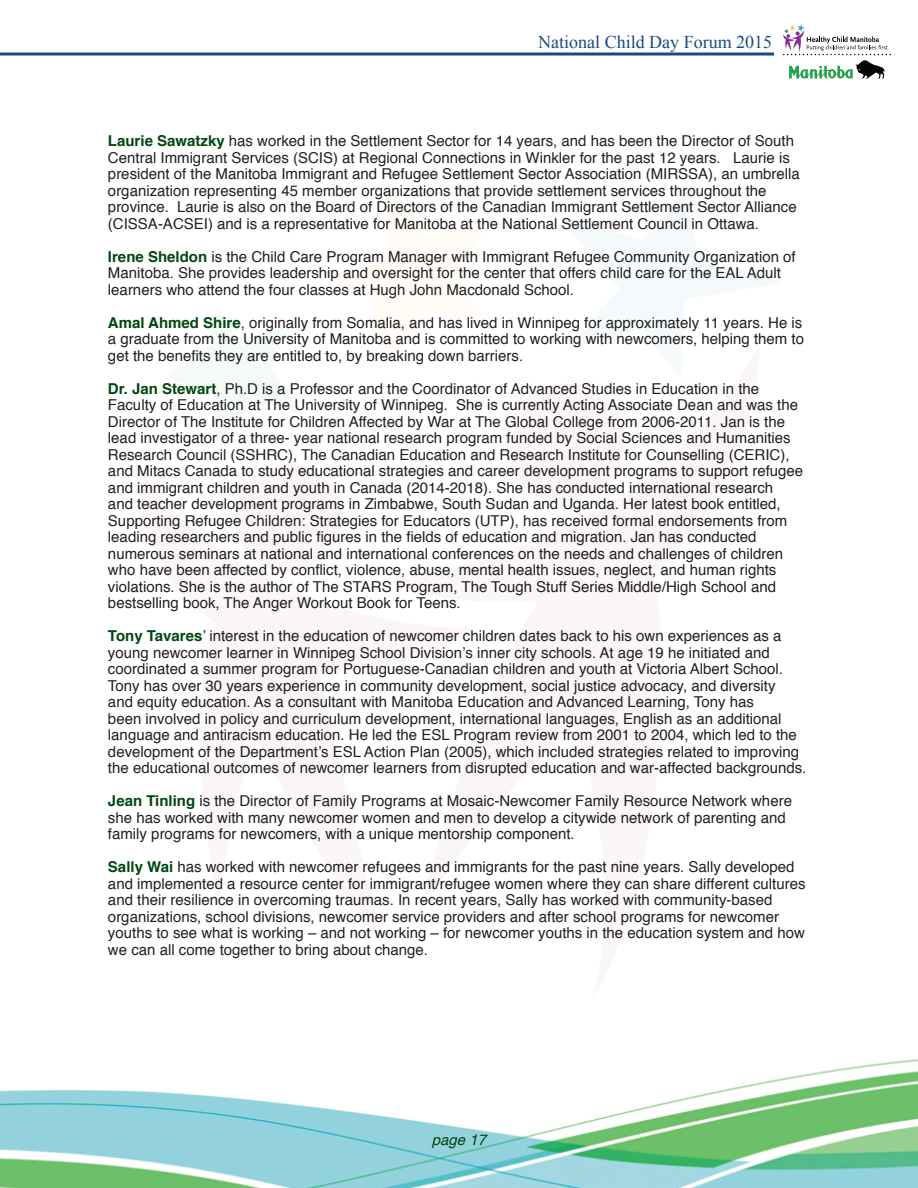
<style>
.page{position:relative;width:918px;height:1188px;background:#fff}
.page>*{position:absolute;margin:0;border:0;box-sizing:border-box;transform-origin:0 0}
.t1{font:18px "Times New Roman";color:#174a7e}
.t2{font:15px/16.5px "Helvetica";color:#231f20}
.t3{font:italic 15px "Helvetica";color:#004710}
.s1{font-weight:700;color:#004710}
</style>
<div class="page">
<svg style="left:0;top:1059px;width:918px;height:129px"></svg>
<svg style="left:168px;top:308px;width:134px;height:134px"></svg>
<svg style="left:564px;top:190px;width:216px;height:156px"></svg>
<svg style="left:0;top:52px;width:774px;height:4px;background:#50779e"></svg>
<svg style="left:783px;top:25px;width:108px;height:54px"></svg>
<p class="t1" style="left:538px;top:30px;width:235px">National Child Day Forum 2015</p>
<p class="t2" style="left:108px;top:133px;width:693px"><span class="s1">Laurie Sawatzky</span> has worked in the Settlement Sector for 14 years, and has been the Director of South Central Immigrant Services (SCIS) at Regional Connections in Winkler for the past 12 years. Laurie is president of the Manitoba Immigrant and Refugee Settlement Sector Association (MIRSSA), an umbrella organization representing 45 member organizations that provide settlement services throughout the province. Laurie is also on the Board of Directors of the Canadian Immigrant Settlement Sector Alliance (CISSA-ACSEI) and is a representative for Manitoba at the National Settlement Council in Ottawa.</p>
<p class="t2" style="left:108px;top:249px;width:689px"><span class="s1">Irene Sheldon</span> is the Child Care Program Manager with Immigrant Refugee Community Organization of<br>Manitoba. She provides leadership and oversight for the center that offers child care for the EAL Adult learners who attend the four classes at Hugh John Macdonald School.</p>
<p class="t2" style="left:108px;top:315px;width:698px;text-align:justify"><span class="s1">Amal Ahmed Shire</span>, originally from Somalia, and has lived in Winnipeg for approximately 11 years. He is a graduate from the University of Manitoba and is committed to working with newcomers, helping them to get the benefits they are entitled to, by breaking down barriers.</p>
<p class="t2" style="left:108px;top:381px;width:697px"><span class="s1">Dr. Jan Stewart</span>, Ph.D is a Professor and the Coordinator of Advanced Studies in Education in the Faculty of Education at The University of Winnipeg. She is currently Acting Associate Dean and was the Director of The Institute for Children Affected by War at The Global College from 2006-2011. Jan is the lead investigator of a three- year national research program funded by Social Sciences and Humanities Research Council (SSHRC), The Canadian Education and Research Institute for Counselling (CERIC), and Mitacs Canada to study educational strategies and career development programs to support refugee and immigrant children and youth in Canada (2014-2018). She has conducted international research<br>and teacher development programs in Zimbabwe, South Sudan and Uganda. Her latest book entitled, Supporting Refugee Children: Strategies for Educators (UTP), has received formal endorsements from leading researchers and public figures in the fields of education and migration. Jan has conducted numerous seminars at national and international conferences on the needs and challenges of children who have been affected by conflict, violence, abuse, mental health issues, neglect, and human rights violations. She is the author of The STARS Program, The Tough Stuff Series Middle/High School and bestselling book, The Anger Workout Book for Teens.</p>
<p class="t2" style="left:108px;top:628px;width:700px"><span class="s1">Tony Tavares</span>’ interest in the education of newcomer children dates back to his own experiences as a young newcomer learner in Winnipeg School Division’s inner city schools. At age 19 he initiated and coordinated a summer program for Portuguese-Canadian children and youth at Victoria Albert School.<br>Tony has over 30 years experience in community development, social justice advocacy, and diversity<br>and equity education. As a consultant with Manitoba Education and Advanced Learning, Tony has<br>been involved in policy and curriculum development, international languages, English as an additional language and antiracism education. He led the ESL Program review from 2001 to 2004, which led to the development of the Department’s ESL Action Plan (2005), which included strategies related to improving the educational outcomes of newcomer learners from disrupted education and war-affected backgrounds.</p>
<p class="t2" style="left:108px;top:793px;width:686px"><span class="s1">Jean Tinling</span> is the Director of Family Programs at Mosaic-Newcomer Family Resource Network where she has worked with many newcomer women and men to develop a citywide network of parenting and family programs for newcomers, with a unique mentorship component.</p>
<p class="t2" style="left:108px;top:859px;width:699px"><span class="s1">Sally Wai</span> has worked with newcomer refugees and immigrants for the past nine years. Sally developed and implemented a resource center for immigrant/refugee women where they can share different cultures and their resilience in overcoming traumas. In recent years, Sally has worked with community-based organizations, school divisions, newcomer service providers and after school programs for newcomer youths to see what is working – and not working – for newcomer youths in the education system and how we can all come together to bring about change.</p>
<p class="t3" style="left:432px;top:1128px;width:56px">page 17</p>
</div>
